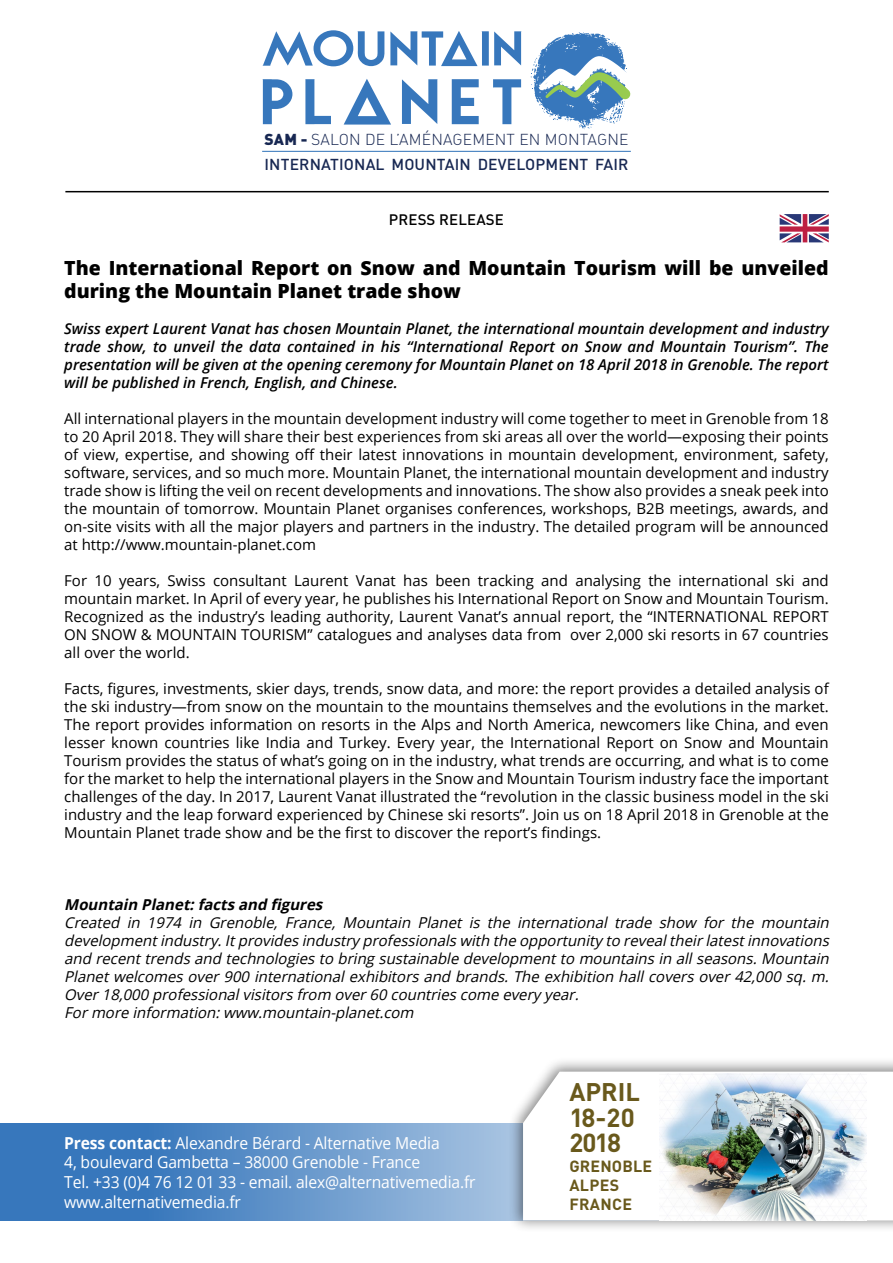
<style>
.page{position:relative;width:893px;height:1263px;background:#fff}
.page>*{position:absolute;margin:0;border:0;box-sizing:border-box;transform-origin:0 0}
.t1{font:700 25.8px/25.8px "DIN";letter-spacing:-.07em;color:#69591c}
.t2{font:700 25.2px "DIN";color:#69591c}
.t3{font:800 19.5px/23.4px "Open Sans";color:#000}
.t4{font:16.5px/19.8px "Open Sans";letter-spacing:-.01em;color:#fff;scale:.95 1}
.t5{font:700 16.05px/19.2px "DIN";letter-spacing:.02em;color:#69591c}
.t6{font:500 15.75px "DIN";letter-spacing:.01em;color:#172752}
.t7{font:15.75px "DIN Light Alternate";letter-spacing:.01em;color:#172752}
.t8{font:15px/18px "Open Sans";color:#000;text-align:justify}
.t9{font:italic 15px/18px "Open Sans";color:#000}
.t10{font:italic 600 15px/18px "Open Sans";color:#000;text-align:justify}
.t11{font:italic 700 15px "Open Sans";color:#000}
.t12{font:500 15px "DIN";letter-spacing:.01em;color:#000}
.s1{font-family:"DIN Black Alternate"}
.s2{font-weight:700}
</style>
<div class="page">
<svg style="left:0;top:1123px;width:508px;height:97px;background:#5e91c9"></svg>
<hr style="left:65px;top:191px;width:764px;height:1px;background:#000">
<svg style="left:530px;top:32px;width:100px;height:98px"></svg>
<svg style="left:263px;top:30px;width:121px;height:36px"></svg>
<svg style="left:263px;top:79px;width:29px;height:45px"></svg>
<svg style="left:305px;top:79px;width:26px;height:45px"></svg>
<svg style="left:402px;top:79px;width:35px;height:45px"></svg>
<svg style="left:452px;top:79px;width:27px;height:45px"></svg>
<svg style="left:493px;top:79px;width:28px;height:45px"></svg>
<svg style="left:390px;top:31px;width:131px;height:35px"></svg>
<svg style="left:344px;top:79px;width:47px;height:46px"></svg>
<hr style="left:262px;top:151px;width:369px;height:1px;background:#3777bc">
<div style="left:508px;top:1057px;width:385px;height:176px;background:#000;opacity:.46"></div>
<svg style="left:523px;top:1072px;width:370px;height:148px"></svg>
<img style="left:659px;top:1074px;width:208px;height:146px">
<svg style="left:780px;top:214px;width:49px;height:28px"></svg>
<p class="t7" style="left:265px;top:130px;width:365px"><span class="s1">SAM -</span> SALON DE L’AMÉNAGEMENT EN MONTAGNE</p>
<p class="t6" style="left:265px;top:154px;width:365px">INTERNATIONAL MOUNTAIN DEVELOPMENT FAIR</p>
<p class="t12" style="left:389px;top:210px;width:117px">PRESS RELEASE</p>
<h3 class="t3" style="left:64px;top:255px;width:766px">The International Report on Snow and Mountain Tourism will be unveiled during the Mountain Planet trade show</h3>
<p class="t10" style="left:64px;top:319px;width:766px">Swiss expert Laurent Vanat has chosen Mountain Planet, the international mountain development and industry trade show, to unveil the data contained in his “International Report on Snow and Mountain Tourism”. The presentation will be given at the opening ceremony for Mountain Planet on 18 April 2018 in Grenoble. The report will be published in French, English, and Chinese.</p>
<p class="t8" style="left:64px;top:409px;width:766px">All international players in the mountain development industry will come together to meet in Grenoble from 18 to 20 April 2018. They will share their best experiences from ski areas all over the world—exposing their points of view, expertise, and showing off their latest innovations in mountain development, environment, safety, software, services, and so much more. Mountain Planet, the international mountain development and industry trade show is lifting the veil on recent developments and innovations. The show also provides a sneak peek into the mountain of tomorrow. Mountain Planet organises conferences, workshops, B2B meetings, awards, and on-site visits with all the major players and partners in the industry. The detailed program will be announced at http://www.mountain-planet.com</p>
<p class="t8" style="left:64px;top:571px;width:766px">For 10 years, Swiss consultant Laurent Vanat has been tracking and analysing the international ski and mountain market. In April of every year, he publishes his International Report on Snow and Mountain Tourism.<br>Recognized as the industry’s leading authority, Laurent Vanat’s annual report, the “INTERNATIONAL REPORT ON SNOW &amp; MOUNTAIN TOURISM” catalogues and analyses data from over 2,000 ski resorts in 67 countries all over the world.</p>
<p class="t8" style="left:64px;top:679px;width:766px">Facts, figures, investments, skier days, trends, snow data, and more: the report provides a detailed analysis of the ski industry—from snow on the mountain to the mountains themselves and the evolutions in the market.<br>The report provides information on resorts in the Alps and North America, newcomers like China, and even lesser known countries like India and Turkey. Every year, the International Report on Snow and Mountain Tourism provides the status of what’s going on in the industry, what trends are occurring, and what is to come for the market to help the international players in the Snow and Mountain Tourism industry face the important challenges of the day. In 2017, Laurent Vanat illustrated the “revolution in the classic business model in the ski industry and the leap forward experienced by Chinese ski resorts”. Join us on 18 April 2018 in Grenoble at the Mountain Planet trade show and be the first to discover the report’s findings.</p>
<p class="t11" style="left:64px;top:894px;width:264px">Mountain Planet:factsand figures</p>
<p class="t9" style="left:64px;top:913px;width:770px">Created in 1974 in Grenoble, France, Mountain Planet is the international trade show for the mountain developmentindustry.Itprovidesindustry professionalswith the opportunity to revealtheirlatestinnovations and recenttrendsand technologiesto bring sustainable developmentto mountainsin allseasons.Mountain Planetwelcomesover900 internationalexhibitorsand brands.The exhibition hallcoversover42,000 sq.m.<br>Over18,000 professionalvisitorsfrom over60 countriescome every year.<br>Formore information:www.mountain-planet.com</p>
<p class="t4" style="left:64px;top:1132px;width:435px"><span class="s2">Press contact:</span> Alexandre Bérard - Alternative Media<br>4, boulevard Gambetta – 38000 Grenoble - France<br>Tel. +33 (0)4 76 12 01 33 - email. alex@alternativemedia.fr www.alternativemedia.fr</p>
<h2 class="t2" style="left:569px;top:1075px;width:72px">APRIL</h2>
<h1 class="t1" style="left:569px;top:1103px;width:67px">18-20<br>2018</h1>
<p class="t5" style="left:569px;top:1155px;width:84px">GRENOBLE<br>ALPES<br>FRANCE</p>
</div>
